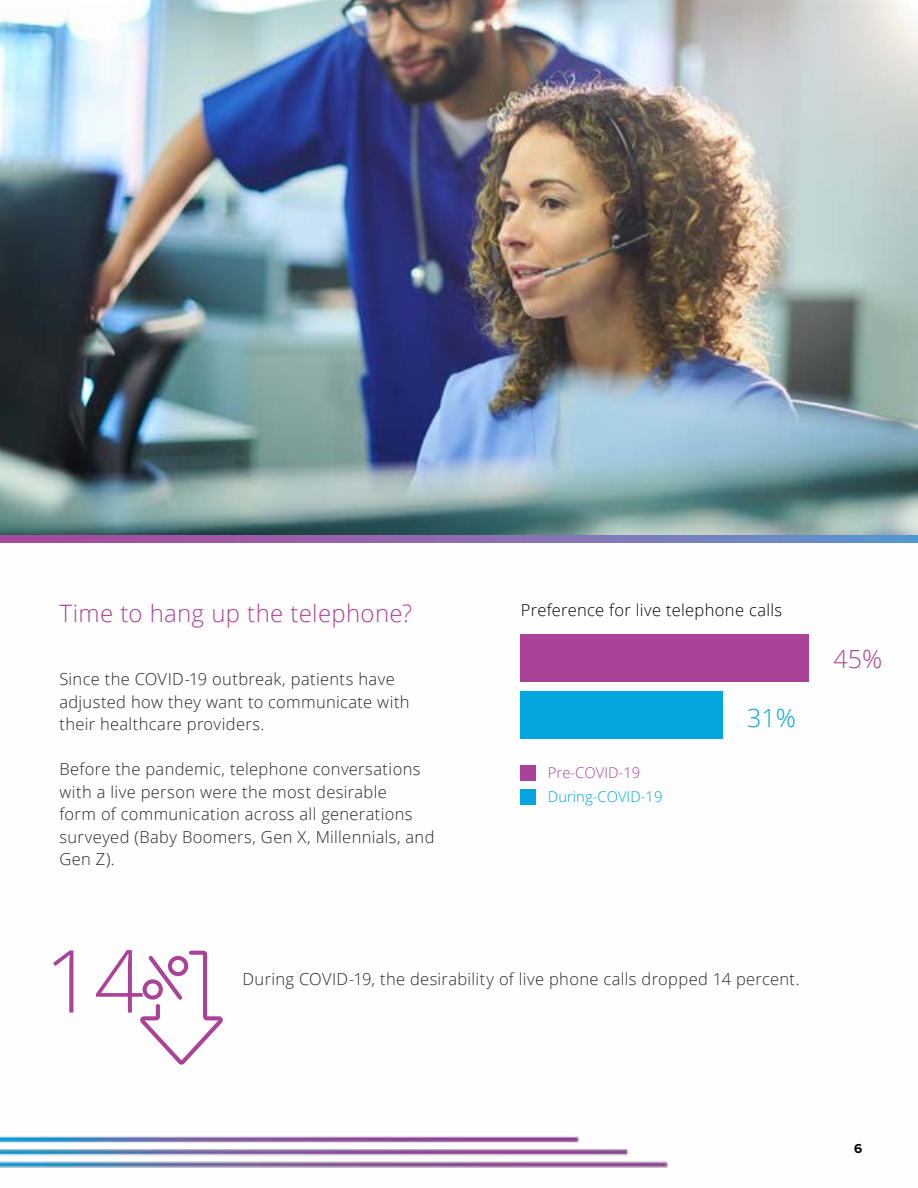
<style>
.page{position:relative;width:918px;height:1188px;background:#fff}
.page>*{position:absolute;margin:0;border:0;box-sizing:border-box;transform-origin:0 0}
.t1{font:300 87px "Open Sans";color:#ab4399}
.t2{font:300 25.05px "Open Sans";color:#ab4399}
.t3{font:300 25.05px "Open Sans";color:#05a7e0}
.t4{font:300 24px "Open Sans";letter-spacing:.015em;color:#ab4399}
.t5{font:300 16.5px/22.5px "Open Sans";letter-spacing:.02em;color:#252729}
.t6{font:300 16.5px "Open Sans";letter-spacing:.02em;color:#000}
.t7{font:300 14.85px "Open Sans";color:#05a7e0}
.t8{font:300 14.85px "Open Sans";color:#ab4399}
.t9{font:700 13.5px "Proxima Nova";color:#000101}
</style>
<div class="page">
<img style="left:0;top:5px;width:918px;height:1163px">
<h3 class="t4" style="left:59px;top:597px;width:354px">Time to hang up the telephone?</h3>
<p class="t5" style="left:59px;top:668px;width:352px">Since the COVID-19 outbreak, patients have adjusted how they want to communicate with their healthcare providers.</p>
<p class="t5" style="left:59px;top:758px;width:377px">Before the pandemic, telephone conversations with a live person were the most desirable<br>form of communication across all generations surveyed (Baby Boomers, Gen X, Millennials, and Gen Z).</p>
<p class="t6" style="left:521px;top:599px;width:263px">Preference for live telephone calls</p>
<p class="t8" style="left:548px;top:763px;width:94px">Pre-COVID-19</p>
<p class="t7" style="left:548px;top:787px;width:116px">During-COVID-19</p>
<h2 class="t3" style="left:747px;top:701px;width:50px">31%</h2>
<h1 class="t1" style="left:44px;top:921px;width:101px">14</h1>
<p class="t5" style="left:243px;top:968px;width:558px">During COVID-19, the desirability of live phone calls dropped 14 percent.</p>
<h2 class="t2" style="left:834px;top:642px;width:50px">45%</h2>
<p class="t9" style="left:854px;top:1139px;width:10px">6</p>
</div>
